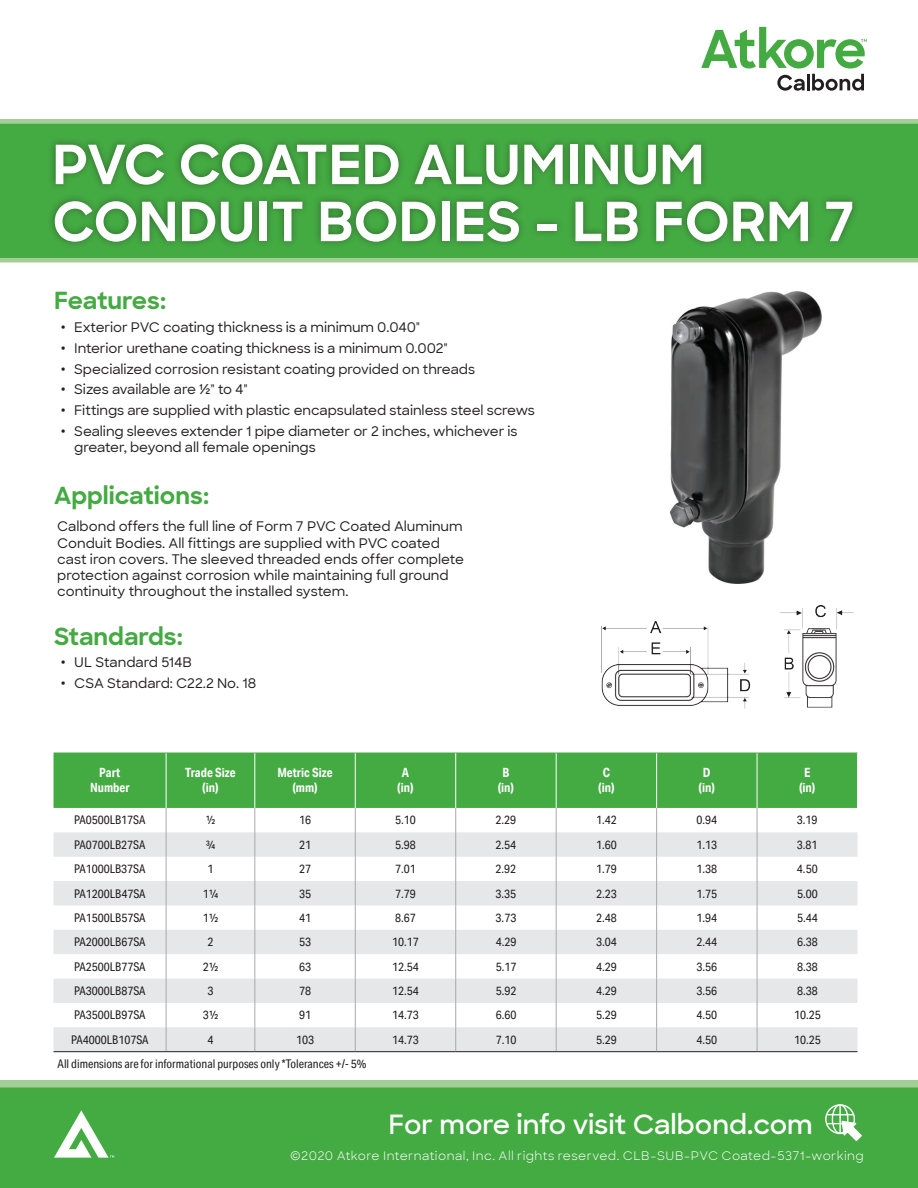
<style>
.page{position:relative;width:918px;height:1188px;background:#fff}
.page>*{position:absolute;margin:0;border:0;box-sizing:border-box;transform-origin:0 0}
.t1{font:700 54px/57px "Sharp Sans";color:#fff}
.t2{font:600 27px "Sharp Sans";color:#fff}
.t3{font:700 24px "Sharp Sans";color:#44aa42}
.t4{font:500 13.5px/20.9px "Sharp Sans";letter-spacing:-.005em;color:#231f20}
.t5{font:700 12.75px/15.3px "Aktiv Grotesk Cd";color:#fff;text-align:center}
.t6{font:12px "Aktiv Grotesk Cd";color:#231f20}
.t7{font:12px "Sharp Sans";letter-spacing:.035em;color:#fff}
.s1{font-family:"Roboto Condensed";font-weight:700}
</style>
<div class="page">
<svg style="left:0;top:1080px;width:918px;height:108px;background:#4aac48"></svg>
<div style="left:825px;top:1104px;width:30px;height:30px;border:1px solid #fff;border-radius:50%"></div>
<div style="left:832px;top:1104px;width:16px;height:30px;border:1px solid #fff;border-radius:50%"></div>
<hr style="left:839px;top:1105px;width:2px;height:28px;background:#fff">
<svg style="left:827px;top:1114px;width:36px;height:28px"></svg>
<svg style="left:54px;top:1110px;width:60px;height:48px"></svg>
<svg style="left:0;top:124px;width:918px;height:138px;background:#4dad4a"></svg>
<div style="left:47px;top:137px;width:813px;height:112px;background:#231f20;opacity:.44"></div>
<div style="left:0;top:119px;width:918px;height:5px;background:#a3ce95"></div>
<svg style="left:701px;top:27px;width:166px;height:64px"></svg>
<div style="left:54px;top:753px;width:803px;height:55px;background:#44aa42"></div>
<svg style="left:54px;top:832px;width:804px;height:219px;fill:#e6e7e9"></svg>
<hr style="left:166px;top:753px;width:1px;height:55px;background:#fff">
<hr style="left:254px;top:753px;width:1px;height:55px;background:#fff">
<hr style="left:355px;top:753px;width:1px;height:55px;background:#fff">
<hr style="left:455px;top:753px;width:1px;height:55px;background:#fff">
<hr style="left:556px;top:753px;width:1px;height:55px;background:#fff">
<hr style="left:656px;top:753px;width:1px;height:55px;background:#fff">
<hr style="left:757px;top:753px;width:1px;height:55px;background:#fff">
<svg style="left:166px;top:808px;width:1px;height:243px"></svg>
<svg style="left:254px;top:808px;width:1px;height:243px"></svg>
<svg style="left:355px;top:808px;width:1px;height:243px"></svg>
<svg style="left:455px;top:808px;width:1px;height:243px"></svg>
<svg style="left:556px;top:808px;width:1px;height:243px"></svg>
<svg style="left:656px;top:808px;width:1px;height:243px"></svg>
<svg style="left:757px;top:808px;width:1px;height:243px"></svg>
<hr style="left:54px;top:1051px;width:112px;height:1px;background:#231f20">
<hr style="left:166px;top:1051px;width:89px;height:1px;background:#231f20">
<hr style="left:255px;top:1051px;width:100px;height:1px;background:#231f20">
<hr style="left:355px;top:1051px;width:101px;height:1px;background:#231f20">
<hr style="left:456px;top:1051px;width:100px;height:1px;background:#231f20">
<hr style="left:556px;top:1051px;width:101px;height:1px;background:#231f20">
<hr style="left:657px;top:1051px;width:100px;height:1px;background:#231f20">
<hr style="left:757px;top:1051px;width:101px;height:1px;background:#231f20">
<img style="left:602px;top:605px;width:252px;height:104px">
<img style="left:670px;top:291px;width:151px;height:293px">
<h1 class="t1" style="left:52px;top:134px;width:804px">PVC COATED ALUMINUM<br>CONDUIT BODIES - LB FORM 7</h1>
<h3 class="t3" style="left:54px;top:283px;width:114px">Features:</h3>
<p class="t4" style="left:61px;top:316px;width:476px"><span class="s1">ꞏ</span> Exterior PVC coating thickness is a minimum 0.040"<br><span class="s1">ꞏ</span> Interior urethane coating thickness is a minimum 0.002"<br><span class="s1">ꞏ</span> Specialized corrosion resistant coating provided on threads<br><span class="s1">ꞏ</span> Sizes available are 1/2" to 4"<br><span class="s1">ꞏ</span> Fittings are supplied with plastic encapsulated stainless steel screws <span class="s1">ꞏ</span> Sealing sleeves extender 1 pipe diameter or 2 inches, whichever is</p>
<p class="t4" style="left:74px;top:436px;width:243px">greater, beyond all female openings</p>
<h3 class="t3" style="left:54px;top:478px;width:157px">Applications:</h3>
<p class="t4" style="left:57px;top:518px;width:408px;line-height:16.2px">Calbond offers the full line of Form 7 PVC Coated Aluminum Conduit Bodies. All fittings are supplied with PVC coated cast iron covers. The sleeved threaded ends offer complete protection against corrosion while maintaining full ground continuity throughout the installed system.</p>
<h3 class="t3" style="left:54px;top:619px;width:131px">Standards:</h3>
<p class="t4" style="left:61px;top:651px;width:197px"><span class="s1">ꞏ</span> UL Standard 514B<br><span class="s1">ꞏ</span> CSA Standard: C22.2 No. 18</p>
<p class="t5" style="left:90px;top:765px;width:41px">Part<br>Number</p>
<p class="t5" style="left:185px;top:765px;width:52px">Trade Size (in)</p>
<p class="t5" style="left:277px;top:765px;width:57px">Metric Size (mm)</p>
<p class="t5" style="left:397px;top:765px;width:18px">A (in)</p>
<p class="t5" style="left:498px;top:765px;width:18px">B (in)</p>
<p class="t5" style="left:598px;top:765px;width:18px">C (in)</p>
<p class="t5" style="left:699px;top:765px;width:18px">D (in)</p>
<p class="t5" style="left:799px;top:765px;width:18px">E (in)</p>
<p class="t6" style="left:74px;top:813px;width:73px">PA0500LB17SA</p>
<p class="t6" style="left:206px;top:813px;width:11px">1/2</p>
<p class="t6" style="left:299px;top:813px;width:13px">16</p>
<p class="t6" style="left:395px;top:813px;width:22px">5.10</p>
<p class="t6" style="left:496px;top:813px;width:22px">2.29</p>
<p class="t6" style="left:596px;top:813px;width:22px">1.42</p>
<p class="t6" style="left:697px;top:813px;width:22px">0.94</p>
<p class="t6" style="left:797px;top:813px;width:22px">3.19</p>
<p class="t6" style="left:74px;top:837px;width:73px">PA0700LB27SA</p>
<p class="t6" style="left:206px;top:837px;width:11px">3/4</p>
<p class="t6" style="left:299px;top:837px;width:13px">21</p>
<p class="t6" style="left:395px;top:837px;width:22px">5.98</p>
<p class="t6" style="left:496px;top:837px;width:22px">2.54</p>
<p class="t6" style="left:596px;top:837px;width:22px">1.60</p>
<p class="t6" style="left:697px;top:837px;width:22px">1.13</p>
<p class="t6" style="left:797px;top:837px;width:22px">3.81</p>
<p class="t6" style="left:74px;top:862px;width:73px">PA1000LB37SA</p>
<p class="t6" style="left:207px;top:862px;width:7px">1</p>
<p class="t6" style="left:299px;top:862px;width:13px">27</p>
<p class="t6" style="left:395px;top:862px;width:22px">7.01</p>
<p class="t6" style="left:496px;top:862px;width:22px">2.92</p>
<p class="t6" style="left:596px;top:862px;width:22px">1.79</p>
<p class="t6" style="left:697px;top:862px;width:22px">1.38</p>
<p class="t6" style="left:797px;top:862px;width:22px">4.50</p>
<p class="t6" style="left:74px;top:886px;width:73px">PA1200LB47SA</p>
<p class="t6" style="left:203px;top:886px;width:17px">11/4</p>
<p class="t6" style="left:299px;top:886px;width:13px">35</p>
<p class="t6" style="left:395px;top:886px;width:22px">7.79</p>
<p class="t6" style="left:496px;top:886px;width:22px">3.35</p>
<p class="t6" style="left:596px;top:886px;width:22px">2.23</p>
<p class="t6" style="left:697px;top:886px;width:22px">1.75</p>
<p class="t6" style="left:797px;top:886px;width:22px">5.00</p>
<p class="t6" style="left:74px;top:911px;width:73px">PA1500LB57SA</p>
<p class="t6" style="left:203px;top:911px;width:17px">11/2</p>
<p class="t6" style="left:299px;top:911px;width:13px">41</p>
<p class="t6" style="left:395px;top:911px;width:22px">8.67</p>
<p class="t6" style="left:496px;top:911px;width:22px">3.73</p>
<p class="t6" style="left:596px;top:911px;width:22px">2.48</p>
<p class="t6" style="left:697px;top:911px;width:22px">1.94</p>
<p class="t6" style="left:797px;top:911px;width:22px">5.44</p>
<p class="t6" style="left:74px;top:935px;width:73px">PA2000LB67SA</p>
<p class="t6" style="left:208px;top:935px;width:7px">2</p>
<p class="t6" style="left:299px;top:935px;width:13px">53</p>
<p class="t6" style="left:392px;top:935px;width:28px">10.17</p>
<p class="t6" style="left:496px;top:935px;width:22px">4.29</p>
<p class="t6" style="left:596px;top:935px;width:22px">3.04</p>
<p class="t6" style="left:697px;top:935px;width:22px">2.44</p>
<p class="t6" style="left:797px;top:935px;width:22px">6.38</p>
<p class="t6" style="left:74px;top:959px;width:73px">PA2500LB77SA</p>
<p class="t6" style="left:203px;top:959px;width:17px">21/2</p>
<p class="t6" style="left:299px;top:959px;width:13px">63</p>
<p class="t6" style="left:392px;top:959px;width:28px">12.54</p>
<p class="t6" style="left:496px;top:959px;width:22px">5.17</p>
<p class="t6" style="left:596px;top:959px;width:22px">4.29</p>
<p class="t6" style="left:697px;top:959px;width:22px">3.56</p>
<p class="t6" style="left:797px;top:959px;width:22px">8.38</p>
<p class="t6" style="left:74px;top:984px;width:73px">PA3000LB87SA</p>
<p class="t6" style="left:208px;top:984px;width:7px">3</p>
<p class="t6" style="left:299px;top:984px;width:13px">78</p>
<p class="t6" style="left:392px;top:984px;width:28px">12.54</p>
<p class="t6" style="left:496px;top:984px;width:22px">5.92</p>
<p class="t6" style="left:596px;top:984px;width:22px">4.29</p>
<p class="t6" style="left:697px;top:984px;width:22px">3.56</p>
<p class="t6" style="left:797px;top:984px;width:22px">8.38</p>
<p class="t6" style="left:74px;top:1008px;width:73px">PA3500LB97SA</p>
<p class="t6" style="left:203px;top:1008px;width:17px">31/2</p>
<p class="t6" style="left:299px;top:1008px;width:13px">91</p>
<p class="t6" style="left:392px;top:1008px;width:28px">14.73</p>
<p class="t6" style="left:496px;top:1008px;width:22px">6.60</p>
<p class="t6" style="left:596px;top:1008px;width:22px">5.29</p>
<p class="t6" style="left:697px;top:1008px;width:22px">4.50</p>
<p class="t6" style="left:794px;top:1008px;width:28px">10.25</p>
<p class="t6" style="left:71px;top:1032px;width:79px">PA4000LB107SA</p>
<p class="t6" style="left:208px;top:1032px;width:7px">4</p>
<p class="t6" style="left:296px;top:1032px;width:19px">103</p>
<p class="t6" style="left:392px;top:1032px;width:28px">14.73</p>
<p class="t6" style="left:496px;top:1032px;width:22px">7.10</p>
<p class="t6" style="left:596px;top:1032px;width:22px">5.29</p>
<p class="t6" style="left:697px;top:1032px;width:22px">4.50</p>
<p class="t6" style="left:794px;top:1032px;width:28px">10.25</p>
<p class="t6" style="left:58px;top:1056px;width:310px">All dimensions are for informational purposes only *Tolerances +/- 5%</p>
<h2 class="t2" style="left:388px;top:1104px;width:426px">For more info visit Calbond.com</h2>
<p class="t7" style="left:290px;top:1147px;width:575px">©2020 Atkore International, Inc. All rights reserved. CLB-SUB-PVC Coated-5371-working</p>
</div>
